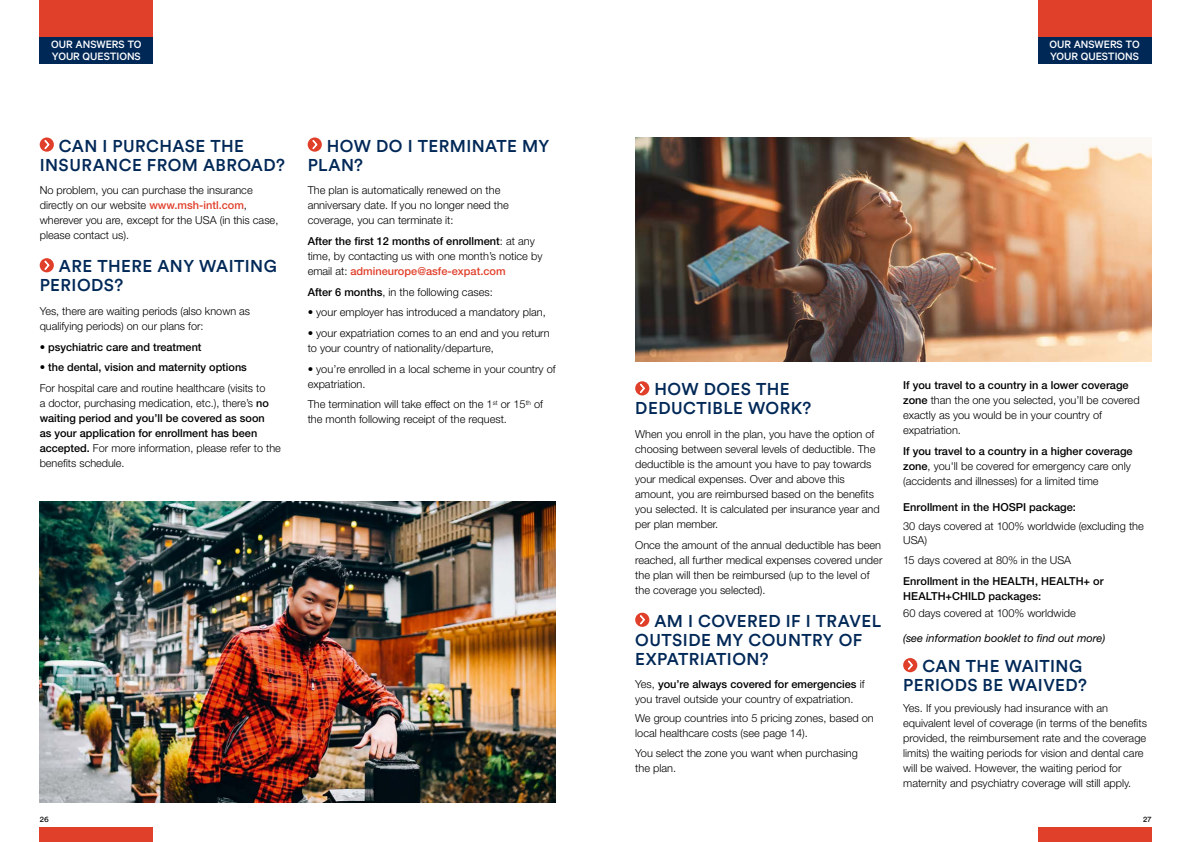
<style>
.page{position:relative;width:1191px;height:842px;background:#fff}
.page>*{position:absolute;margin:0;border:0;box-sizing:border-box;transform-origin:0 0}
.t1{font:500 17px/19px "Circular Std";letter-spacing:.025em;color:#002857}
.t2{font:500 12px/11.5px "Calibre";color:#fff}
.t3{font:300 11px/15px "Helvetica Neue LT Std";color:#000}
.t4{font:500 11px/15px "Helvetica Neue LT Std";color:#000}
.t5{font:italic 11px "Helvetica Neue LT Std";color:#000}
.t6{font:8px "Circular Std";color:#000}
.s1{font-weight:500;color:#e03f2a}
.s2{font-weight:500}
</style>
<div class="page">
<div style="left:40px;top:828px;width:113px;height:14px;background:#e03f2a"></div>
<div style="left:1037px;top:828px;width:114px;height:14px;background:#e03f2a"></div>
<div style="left:40px;top:137px;width:14px;height:15px;background:#e03f2a;border-radius:50%"></div>
<svg style="left:44px;top:140px;width:6px;height:10px"></svg>
<div style="left:40px;top:258px;width:14px;height:14px;background:#e03f2a;border-radius:50%"></div>
<svg style="left:44px;top:260px;width:6px;height:10px"></svg>
<div style="left:308px;top:137px;width:14px;height:15px;background:#e03f2a;border-radius:50%"></div>
<svg style="left:312px;top:140px;width:6px;height:10px"></svg>
<img style="left:40px;top:502px;width:516px;height:300px">
<div style="left:635px;top:381px;width:14px;height:14px;background:#e03f2a;border-radius:50%"></div>
<svg style="left:640px;top:383px;width:5px;height:10px"></svg>
<div style="left:635px;top:613px;width:14px;height:14px;background:#e03f2a;border-radius:50%"></div>
<svg style="left:640px;top:615px;width:5px;height:10px"></svg>
<div style="left:903px;top:658px;width:14px;height:14px;background:#e03f2a;border-radius:50%"></div>
<svg style="left:908px;top:660px;width:5px;height:10px"></svg>
<img style="left:635px;top:137px;width:516px;height:224px">
<div style="left:40px;top:37px;width:113px;height:27px;background:#002857"></div>
<div style="left:40px;top:0;width:113px;height:37px;background:#e03f2a"></div>
<div style="left:1037px;top:37px;width:114px;height:27px;background:#002857"></div>
<div style="left:1037px;top:0;width:114px;height:37px;background:#e03f2a"></div>
<p class="t2" style="left:51px;top:39px;width:92px">OUR ANSWERS TO<br>YOUR QUESTIONS</p>
<h1 class="t1" style="left:40px;top:136px;width:247px;text-indent:19px">CAN I PURCHASE THE<br>INSURANCE FROM ABROAD?</h1>
<p class="t3" style="left:40px;top:183px;width:240px">No problem, you can purchase the insurance directly on our website <span class="s1">www.msh-intl.com</span>, wherever you are, except for the USA (in this case, please contact us).</p>
<h1 class="t1" style="left:40px;top:257px;width:238px;text-indent:19px">ARE THERE ANY WAITING<br>PERIODS?</h1>
<p class="t3" style="left:40px;top:303px;width:212px">Yes, there are waiting periods (also known as qualifying periods) on our plans for:</p>
<p class="t4" style="left:40px;top:339px;width:163px">• psychiatric care and treatment</p>
<p class="t4" style="left:40px;top:360px;width:209px">• the dental, vision and maternity options</p>
<p class="t3" style="left:40px;top:380px;width:243px">For hospital care and routine healthcare (visits to<br>a doctor, purchasing medication, etc.), there’s <span class="s2">no waiting period and you’ll be covered as soon<br>as your application for enrollment has been accepted.</span> For more information, please refer to the benefits schedule.</p>
<h1 class="t1" style="left:308px;top:136px;width:243px;text-indent:19px">HOW DO I TERMINATE MY<br>PLAN?</h1>
<p class="t3" style="left:308px;top:183px;width:203px">The plan is automatically renewed on the anniversary date. If you no longer need the coverage, you can terminate it:</p>
<p class="t3" style="left:308px;top:233px;width:236px"><span class="s2">After the first 12 months of enrollment</span>: at any time, by contacting us with one month’s notice by email at: <span class="s1">admineurope@asfe-expat.com</span></p>
<p class="t3" style="left:308px;top:284px;width:187px"><span class="s2">After 6 months</span>, in the following cases:</p>
<p class="t3" style="left:308px;top:305px;width:239px">• your employer has introduced a mandatory plan,</p>
<p class="t3" style="left:308px;top:325px;width:244px">• your expatriation comes to an end and you return to your country of nationality/departure,</p>
<p class="t3" style="left:308px;top:361px;width:250px">• you’re enrolled in a local scheme in your country of expatriation.</p>
<p class="t3" style="left:308px;top:397px;width:237px">The termination will take effect on the 1<sup>st</sup> or 15<sup>th</sup> of the month following receipt of the request.</p>
<p class="t2" style="left:1049px;top:39px;width:92px">OUR ANSWERS TO<br>YOUR QUESTIONS</p>
<h1 class="t1" style="left:635px;top:380px;width:177px;text-align:center">HOW DOES THE<br>DEDUCTIBLE WORK?</h1>
<p class="t3" style="left:635px;top:426px;width:246px">When you enroll in the plan, you have the option of choosing between several levels of deductible. The deductible is the amount you have to pay towards your medical expenses. Over and above this amount, you are reimbursed based on the benefits you selected. It is calculated per insurance year and per plan member.</p>
<p class="t3" style="left:635px;top:537px;width:249px">Once the amount of the annual deductible has been reached, all further medical expenses covered under the plan will then be reimbursed (up to the level of the coverage you selected).</p>
<h1 class="t1" style="left:635px;top:611px;width:247px;text-indent:19px">AM I COVERED IF I TRAVEL<br>OUTSIDE MY COUNTRY OF<br>EXPATRIATION?</h1>
<p class="t3" style="left:635px;top:676px;width:231px">Yes, <span class="s2">you’re always covered for emergencies</span> if you travel outside your country of expatriation.</p>
<p class="t3" style="left:635px;top:711px;width:240px">We group countries into 5 pricing zones, based on local healthcare costs (see page 14).</p>
<p class="t3" style="left:635px;top:745px;width:224px">You select the zone you want when purchasing the plan.</p>
<p class="t3" style="left:903px;top:377px;width:238px"><span class="s2">If you travel to a country in a lower coverage zone</span> than the one you selected, you’ll be covered exactly as you would be in your country of expatriation.</p>
<p class="t3" style="left:903px;top:443px;width:231px"><span class="s2">If you travel to a country in a higher coverage zone</span>, you'll be covered for emergency care only (accidents and illnesses) for a limited time</p>
<p class="t4" style="left:903px;top:499px;width:174px">Enrollment in the HOSPI package:</p>
<p class="t3" style="left:903px;top:519px;width:242px;line-height:14px">30 days covered at 100% worldwide (excluding the<br>USA)</p>
<p class="t3" style="left:903px;top:552px;width:169px">15 days covered at 80% in the USA</p>
<p class="t4" style="left:903px;top:573px;width:202px">Enrollment in the HEALTH, HEALTH+ or<br>HEALTH+CHILD packages:</p>
<p class="t3" style="left:903px;top:606px;width:174px">60 days covered at 100% worldwide</p>
<p class="t5" style="left:903px;top:631px;width:204px">(see information booklet to find out more)</p>
<h1 class="t1" style="left:903px;top:656px;width:185px;text-align:right">CAN THE WAITING<br>PERIODS BE WAIVED?</h1>
<p class="t3" style="left:903px;top:700px;width:245px">Yes. If you previously had insurance with an equivalent level of coverage (in terms of the benefits provided, the reimbursement rate and the coverage limits) the waiting periods for vision and dental care will be waived. However, the waiting period for maternity and psychiatry coverage will still apply.</p>
<p class="t6" style="left:40px;top:814px;width:11px">26</p>
<p class="t6" style="left:1143px;top:814px;width:10px">27</p>
</div>
